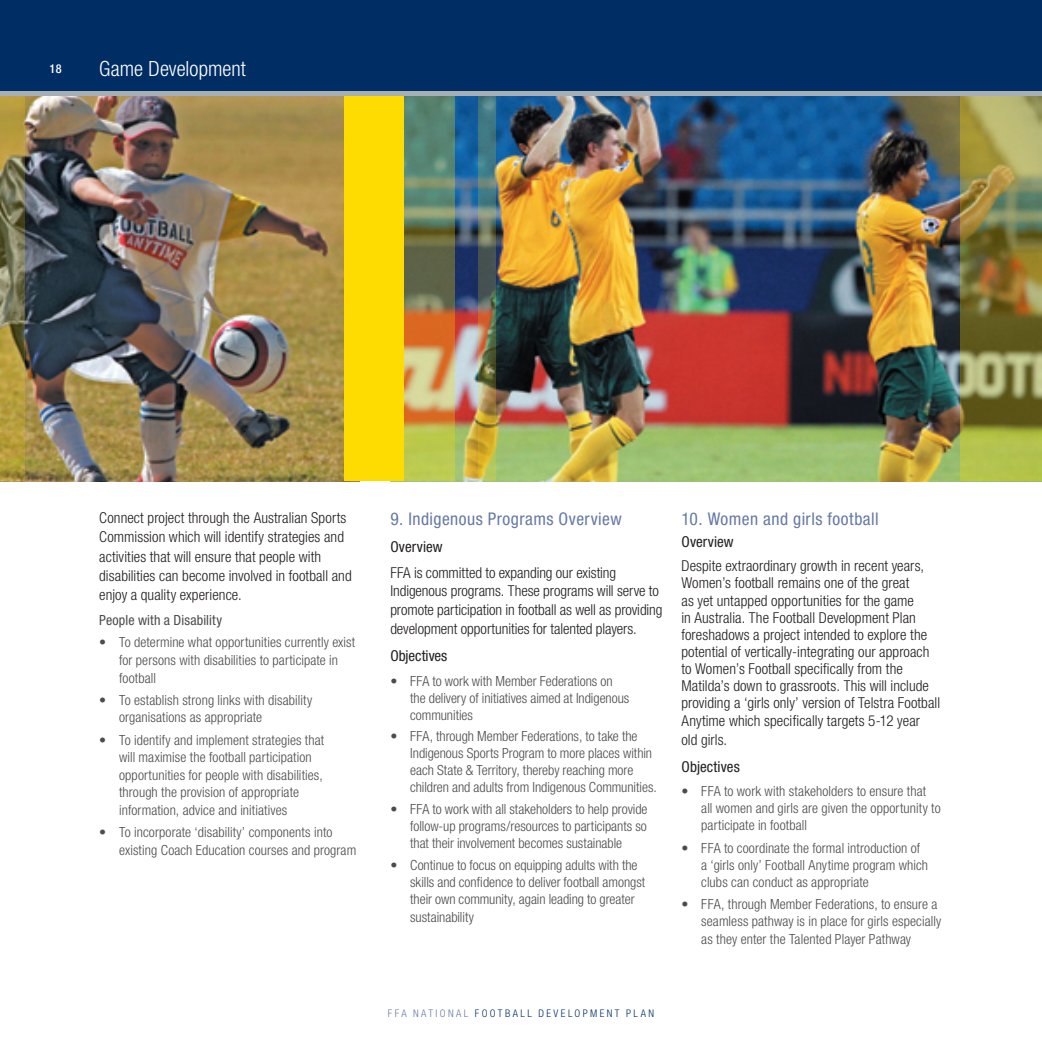
<style>
.page{position:relative;width:1042px;height:1042px;background:#fff}
.page>*{position:absolute;margin:0;border:0;box-sizing:border-box;transform-origin:0 0}
.t1{font:300 condensed 21px "Helvetica Neue";color:#fff}
.t2{font:condensed 17.5px "Helvetica Neue";letter-spacing:.025em;color:#667aa4}
.t3{font:300 condensed 15.05px/17.2px "Helvetica Neue";letter-spacing:.005em;color:#231f20}
.t4{font:condensed 15.05px "Helvetica Neue";letter-spacing:.005em;color:#231f20}
.t5{font:300 condensed 14px/17.5px "Helvetica Neue";letter-spacing:.005em;color:#4b4c4d}
.t6{font:condensed 14px "Helvetica Neue";letter-spacing:.01em;color:#4b4c4d}
.t7{font:500 condensed 12.25px "Helvetica Neue";color:#fff}
.t8{font:300 condensed 10.5px "Helvetica Neue";letter-spacing:.23em;color:#002e64}
.s1{color:#667aa4}
</style>
<div class="page">
<img style="left:455px;top:96px;width:506px;height:385px">
<img style="left:25px;top:96px;width:320px;height:385px">
<div style="left:345px;top:55px;width:59px;height:426px;background:#ffdc01"></div>
<img style="left:961px;top:96px;width:81px;height:385px">
<svg style="left:0;top:96px;width:25px;height:385px;background:#988a48"></svg>
<svg style="left:404px;top:96px;width:51px;height:385px;background:#928f5b"></svg>
<img style="left:478px;top:96px;width:18px;height:385px">
<div style="left:0;top:0;width:1042px;height:94px;background:#002e64"></div>
<hr style="left:0;top:92px;width:1042px;height:4px;background:#a6afb5">
<p class="t7" style="left:50px;top:61px;width:13px">18</p>
<h1 class="t1" style="left:99px;top:57px;width:148px">Game Development</h1>
<p class="t3" style="left:99px;top:508px;width:254px;line-height:19.2px">Connect project through the Australian Sports Commission which will identify strategies and activities that will ensure that people with disabilities can become involved in football and enjoy a quality experience.</p>
<p class="t6" style="left:99px;top:612px;width:124px">People with a Disability</p>
<p class="t5" style="left:119px;top:634px;width:238px;text-indent:-20px">• To determine what opportunities currently exist for persons with disabilities to participate in football</p>
<p class="t5" style="left:119px;top:691px;width:195px;text-indent:-20px">• To establish strong links with disability organisations as appropriate</p>
<p class="t5" style="left:119px;top:731px;width:207px;text-indent:-20px">• To identify and implement strategies that will maximise the football participation opportunities for people with disabilities, through the provision of appropriate information, advice and initiatives</p>
<p class="t5" style="left:119px;top:823px;width:239px;text-indent:-20px">• To incorporate ‘disability’ components into existing Coach Education courses and program</p>
<p class="t2" style="left:390px;top:508px;width:233px">9. Indigenous Programs Overview</p>
<p class="t4" style="left:390px;top:537px;width:54px">Overview</p>
<p class="t3" style="left:390px;top:563px;width:274px;line-height:18.9px">FFA is committed to expanding our existing Indigenous programs. These programs will serve to promote participation in football as well as providing development opportunities for talented players.</p>
<p class="t4" style="left:390px;top:647px;width:59px">Objectives</p>
<p class="t5" style="left:410px;top:672px;width:221px;line-height:17px;text-indent:-20px">• FFA to work with Member Federations on the delivery of initiatives aimed at Indigenous communities</p>
<p class="t5" style="left:410px;top:728px;width:248px;line-height:17px;text-indent:-20px">• FFA, through Member Federations, to take the Indigenous Sports Program to more places within each State &amp; Territory, thereby reaching more children and adults from Indigenous Communities.</p>
<p class="t5" style="left:410px;top:801px;width:239px;line-height:17px;text-align:justify;text-indent:-20px">• FFA to work with all stakeholders to help provide follow-up programs/resources to participants so that their involvement becomes sustainable</p>
<p class="t5" style="left:410px;top:856px;width:237px;text-indent:-20px">• Continue to focus on equipping adults with the skills and confidence to deliver football amongst their own community, again leading to greater sustainability</p>
<p class="t2" style="left:681px;top:508px;width:199px">10. Women and girls football</p>
<p class="t4" style="left:681px;top:532px;width:54px">Overview</p>
<p class="t3" style="left:681px;top:557px;width:260px">Despite extraordinary growth in recent years, Women’s football remains one of the great<br>as yet untapped opportunities for the game<br>in Australia. The Football Development Plan foreshadows a project intended to explore the potential of vertically-integrating our approach to Women’s Football specifically from the Matilda’s down to grassroots. This will include providing a ‘girls only’ version of Telstra Football Anytime which specifically targets 5-12 year</p>
<p class="t3" style="left:681px;top:731px;width:47px">old girls.</p>
<p class="t4" style="left:681px;top:757px;width:60px">Objectives</p>
<p class="t5" style="left:701px;top:782px;width:241px;text-indent:-20px">• FFA to work with stakeholders to ensure that all women and girls are given the opportunity to participate in football</p>
<p class="t5" style="left:701px;top:839px;width:228px;text-indent:-20px">• FFA to coordinate the formal introduction of a ‘girls only’ Football Anytime program which clubs can conduct as appropriate</p>
<p class="t5" style="left:701px;top:895px;width:241px;text-indent:-20px">• FFA, through Member Federations, to ensure a seamless pathway is in place for girls especially as they enter the Talented Player Pathway</p>
<p class="t8" style="left:388px;top:1007px;width:268px"><span class="s1">FFA NATIONAL</span> FOOTBALL DEVELOPMENT PLAN</p>
</div>
